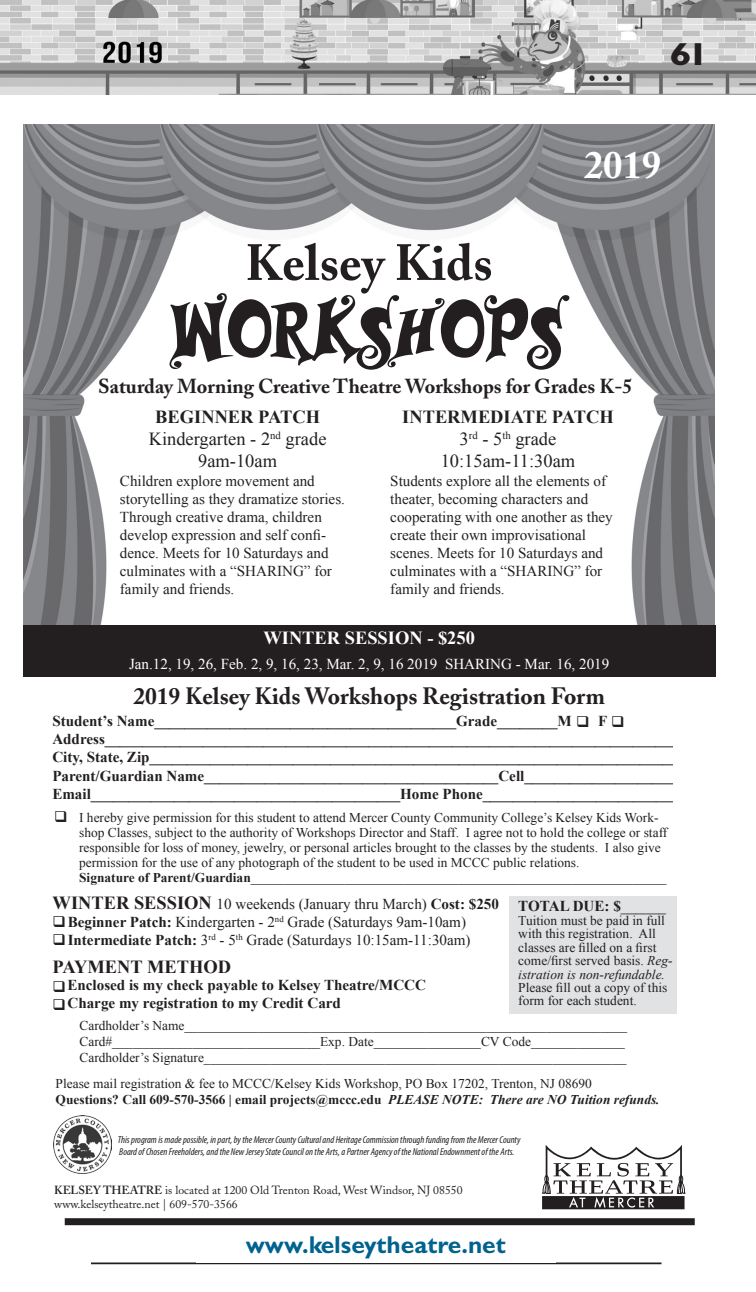
<style>
.page{position:relative;width:756px;height:1292px;background:#fff}
.page>*{position:absolute;margin:0;border:0;box-sizing:border-box;transform-origin:0 0}
.t1{font:75.25px "Musicals";color:#231f20}
.t2{font:700 50.23px "Adobe Caslon";color:#231f20}
.t3{font:700 38.5px "Adobe Caslon";color:#fff}
.t4{font:31.5px "Classical Sans Bold DTC";color:#231f20;scale:1.3 1}
.t5{font:24.5px "Classical Sans Bold DTC";color:#00628e}
.t6{font:700 23.45px "Adobe Caslon";color:#231f20}
.t7{font:700 20.12px "Adobe Caslon";color:#231f20}
.t8{font:18.38px/22.1px "Times New Roman";color:#231f20;text-align:center}
.t9{font:700 18.38px "Times New Roman";color:#fff}
.t10{font:700 18.38px "Times New Roman";color:#231f20}
.t11{font:15.05px/18px "Times New Roman";color:#231f20}
.t12{font:700 15.05px/18px "Times New Roman";color:#231f20}
.t13{font:15.05px "Times New Roman";color:#fff}
.t14{font:13.47px/13.5px "Times New Roman";color:#231f20}
.t15{font:11.72px/14px "Adobe Caslon";color:#231f20}
.t16{font:italic condensed 9.97px/12.1px "Myriad Pro";color:#231f20}
.s1{font-weight:700}
.s2{font-weight:700;font-size:18.38px}
.s3{font-weight:400}
.s4{font-style:italic}
.s5{font-weight:700;font-style:italic}
.s6{font-weight:600}
</style>
<div class="page">
<img style="left:0;top:0;width:756px;height:94px">
<div style="left:65px;top:1218px;width:630px;height:7px;background:#231f20"></div>
<hr style="left:91px;top:1262px;width:571px;height:2px;background:#231f20">
<img style="left:24px;top:125px;width:691px;height:500px">
<div style="left:23px;top:625px;width:693px;height:52px;background:#231f20"></div>
<div style="left:509px;top:896px;width:168px;height:117px;background:#e1e2e4"></div>
<svg style="left:542px;top:1145px;width:144px;height:64px"></svg>
<img style="left:54px;top:1116px;width:57px;height:57px">
<h3 class="t4" style="left:670px;top:37px;width:32px">61</h3>
<p class="t3" style="left:584px;top:142px;width:79px">2019</p>
<p class="t2" style="left:245px;top:232px;width:249px">Kelsey Kids</p>
<p class="t1" style="left:172px;top:293px;width:394px">Workshops</p>
<p class="t7" style="left:98px;top:374px;width:536px">Saturday Morning Creative Theatre Workshops for Grades K-5</p>
<p class="t8" style="left:149px;top:406px;width:179px"><span class="s1">BEGINNER PATCH<br></span>Kindergarten - 2<sup>nd</sup> grade<br>9am-10am</p>
<p class="t11" style="left:120px;top:471px;width:227px">Children explore movement and storytelling as they dramatize stories.<br>Through creative drama, children develop expression and self confi&shy;dence. Meets for 10 Saturdays and culminates with a “SHARING” for family and friends.</p>
<p class="t8" style="left:402px;top:406px;width:213px"><span class="s1">INTERMEDIATE PATCH<br></span>3<sup>rd</sup> - 5<sup>th</sup> grade<br>10:15am-11:30am</p>
<p class="t11" style="left:390px;top:471px;width:224px">Students explore all the elements of theater, becoming characters and cooperating with one another as they create their own improvisational scenes. Meets for 10 Saturdays and culminates with a “SHARING” for family and friends.</p>
<p class="t9" style="left:263px;top:625px;width:213px">WINTER SESSION - $250</p>
<p class="t13" style="left:129px;top:653px;width:482px">Jan.12, 19, 26, Feb. 2, 9, 16, 23, Mar. 2, 9, 16 2019 SHARING - Mar. 16, 2019</p>
<p class="t6" style="left:133px;top:682px;width:473px">2019 Kelsey Kids Workshops Registration Form</p>
<p class="t12" style="left:52px;top:711px;width:574px">Student’s Name________________________________________Grade________M ❑ ❑</p>
<p class="t12" style="left:52px;top:711px;width:628px;text-indent:546px">F Address____________________________________________________________________________ City, State, Zip______________________________________________________________________ Parent/Guardian Name_______________________________________Cell____________________ Email_________________________________________Home Phone__________________________</p>
<p class="t14" style="left:79px;top:809px;width:590px;line-height:15px">I hereby give permission for this student to attend Mercer County Community College’s Kelsey Kids Work&shy;shop Classes, subject to the authority of Workshops Director and Staff. I agree not to hold the college or staff responsible for loss of money, jewelry, or personal articles brought to the classes by the students. I also give permission for the use of any photograph of the student to be used in MCCC public relations.<br><span class="s1">Signature of Parent/Guardian</span>______________________________________________________________</p>
<p class="t11" style="left:53px;top:894px;width:448px"><span class="s2">WINTER SESSION</span> 10 weekends (January thru March) <span class="s1">Cost: $250</span></p>
<p class="t11" style="left:52px;top:912px;width:415px">❑<span class="s1">Beginner Patch:</span> Kindergarten - 2<sup>nd</sup> Grade (Saturdays 9am-10am)</p>
<p class="t11" style="left:52px;top:930px;width:420px">❑<span class="s1">Intermediate Patch:</span> 3<sup>rd</sup> - 5<sup>th</sup> Grade (Saturdays 10:15am-11:30am)</p>
<p class="t12" style="left:518px;top:897px;width:149px">TOTAL DUE: $<span class="s3">______</span></p>
<p class="t14" style="left:518px;top:913px;width:156px">Tuition must be paid in full with this registration. All classes are filled on a first come/first served basis. <span class="s4">Reg&shy;istration is non-refundable.<br></span>Please fill out a copy of this form for each student.</p>
<p class="t10" style="left:53px;top:953px;width:180px">PAYMENT METHOD</p>
<p class="t12" style="left:67px;top:975px;width:360px">Enclosed is my check payable to Kelsey Theatre/MCCC<br>Charge my registration to my Credit Card</p>
<p class="t14" style="left:79px;top:1017px;width:549px;line-height:16.1px">Cardholder’s Name__________________________________________________________________<br>Card#_______________________________Exp. Date________________CV Code______________<br>Cardholder’s Signature_______________________________________________________________</p>
<p class="t14" style="left:56px;top:1074px;width:605px;line-height:16.1px">Please mail registration &amp; fee to MCCC/Kelsey Kids Workshop, PO Box 17202, Trenton, NJ 08690<br><span class="s1">Questions? Call 609-570-3566 | email projects@mccc.edu</span> <span class="s5">PLEASE NOTE: There are NO Tuition refunds.</span></p>
<p class="t16" style="left:118px;top:1133px;width:404px">This program is made possible, in part, by the Mercer County Cultural and Heritage Commission through funding from the Mercer County<br>Board of Chosen Freeholders, and the New Jersey State Council on the Arts, a Partner Agency of the National Endownment of the Arts.</p>
<p class="t15" style="left:54px;top:1182px;width:410px"><span class="s6">KELSEY THEATRE</span> is located at 1200 Old Trenton Road, West Windsor, NJ 08550 www.kelseytheatre.net | 609-570-3566</p>
<h3 class="t5" style="left:215px;top:1229px;width:324px">www.mccc.edu/campcollege</h3>
<p class="t5" style="left:246px;top:1230px;width:261px">www.kelseytheatre.net</p>
</div>
